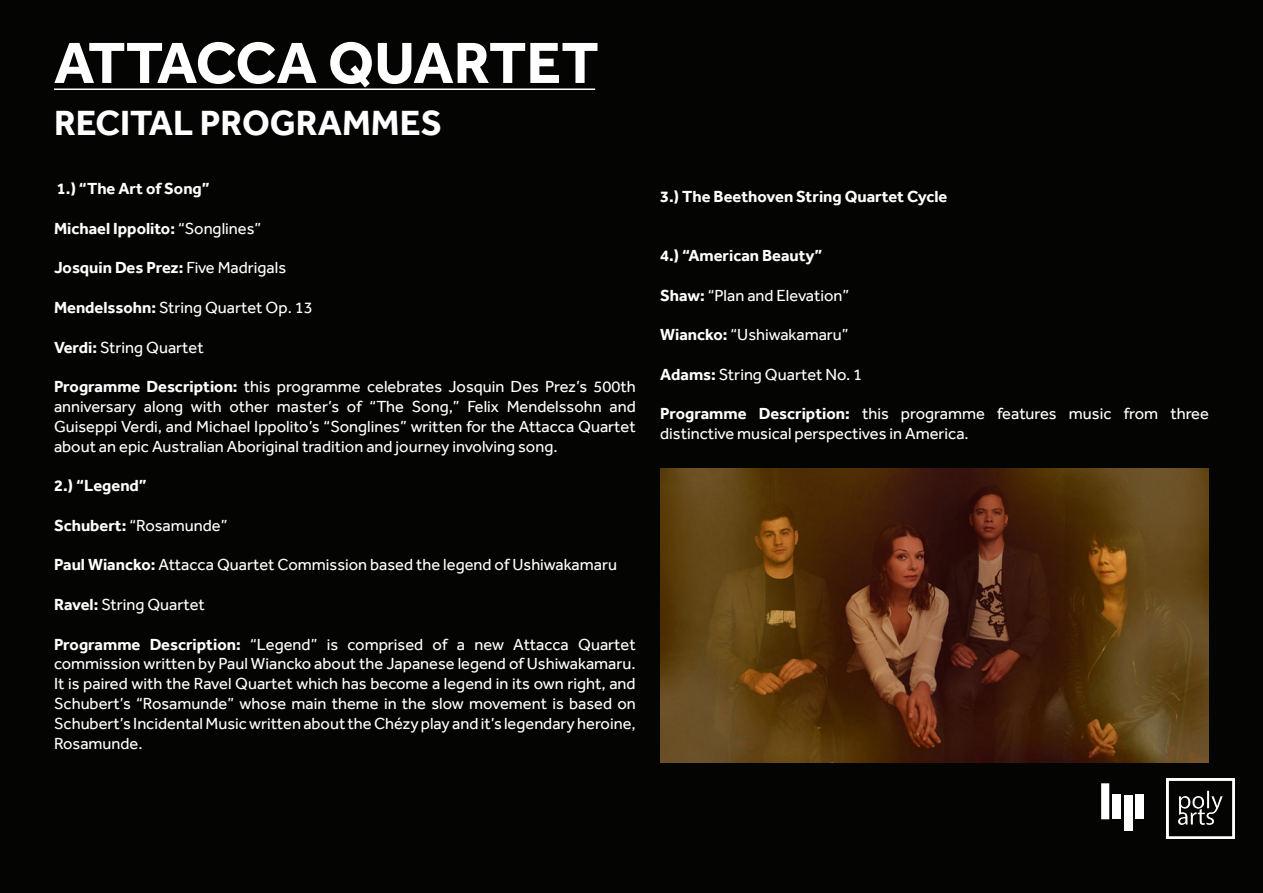
<style>
.page{position:relative;width:1263px;height:893px;background:#040503}
.page>*{position:absolute;margin:0;border:0;box-sizing:border-box;transform-origin:0 0}
.t1{font:700 60px "Effra";letter-spacing:-.01em;color:#fff}
.t2{font:700 36px "Effra";color:#fff}
.t3{font:16.5px/19.8px "Effra";color:#fff;text-align:justify}
.t4{font:700 16.5px "Effra";color:#fff}
.s1{font-weight:400}
.s2{font-weight:700}
</style>
<div class="page">
<hr style="left:54px;top:89px;width:541px;height:1px;background:#fff">
<img style="left:1166px;top:779px;width:68px;height:60px">
<div style="left:1112px;top:795px;width:9px;height:24px;background:#fff"></div>
<div style="left:1135px;top:795px;width:8px;height:24px;background:#fff"></div>
<div style="left:1124px;top:795px;width:8px;height:36px;background:#fff"></div>
<div style="left:1101px;top:783px;width:8px;height:36px;background:#fff"></div>
<img style="left:660px;top:468px;width:549px;height:295px">
<p class="t1" style="left:54px;top:26px;width:546px">ATTACCA QUARTET</p>
<p class="t2" style="left:54px;top:101px;width:389px">RECITAL PROGRAMMES</p>
<p class="t4" style="left:57px;top:179px;width:154px">1.) “The Art of Song”</p>
<p class="t4" style="left:54px;top:218px;width:209px">Michael Ippolito: <span class="s1">“Songlines”</span></p>
<p class="t4" style="left:54px;top:258px;width:234px">Josquin Des Prez: <span class="s1">Five Madrigals</span></p>
<p class="t3" style="left:54px;top:297px;width:260px"><span class="s2">Mendelssohn:</span> String Quartet Op. 13</p>
<p class="t3" style="left:54px;top:337px;width:151px"><span class="s2">Verdi:</span> String Quartet</p>
<p class="t3" style="left:54px;top:376px;width:583px"><span class="s2">Programme Description:</span> this programme celebrates Josquin Des Prez’s 500th anniversary along with other master’s of “The Song,” Felix Mendelssohn and Guiseppi Verdi, and Michael Ippolito’s “Songlines” written for the Attacca Quartet about an epic Australian Aboriginal tradition and journey involving song.</p>
<p class="t4" style="left:54px;top:476px;width:94px">2.) “Legend”</p>
<p class="t3" style="left:54px;top:515px;width:175px"><span class="s2">Schubert:</span> “Rosamunde”</p>
<p class="t3" style="left:54px;top:555px;width:564px"><span class="s2">Paul Wiancko:</span> Attacca Quartet Commission based the legend of Ushiwakamaru</p>
<p class="t3" style="left:54px;top:594px;width:152px"><span class="s2">Ravel:</span> String Quartet</p>
<p class="t3" style="left:54px;top:634px;width:583px"><span class="s2">Programme Description:</span> “Legend” is comprised of a new Attacca Quartet commission written by Paul Wiancko about the Japanese legend of Ushiwakamaru.<br>It is paired with the Ravel Quartet which has become a legend in its own right, and Schubert’s “Rosamunde” whose main theme in the slow movement is based on Schubert’s Incidental Music written about the Chézy play and it’s legendary heroine, Rosamunde.</p>
<p class="t4" style="left:660px;top:186px;width:289px">3.) The Beethoven String Quartet Cycle</p>
<p class="t4" style="left:660px;top:245px;width:164px">4.) “American Beauty”</p>
<p class="t3" style="left:660px;top:285px;width:190px"><span class="s2">Shaw:</span> “Plan and Elevation”</p>
<p class="t3" style="left:660px;top:325px;width:190px"><span class="s2">Wiancko:</span> “Ushiwakamaru”</p>
<p class="t3" style="left:660px;top:364px;width:204px"><span class="s2">Adams:</span> String Quartet No. 1</p>
<p class="t3" style="left:660px;top:404px;width:550px"><span class="s2">Programme Description:</span> this programme features music from three distinctive musical perspectives in America.</p>
</div>
